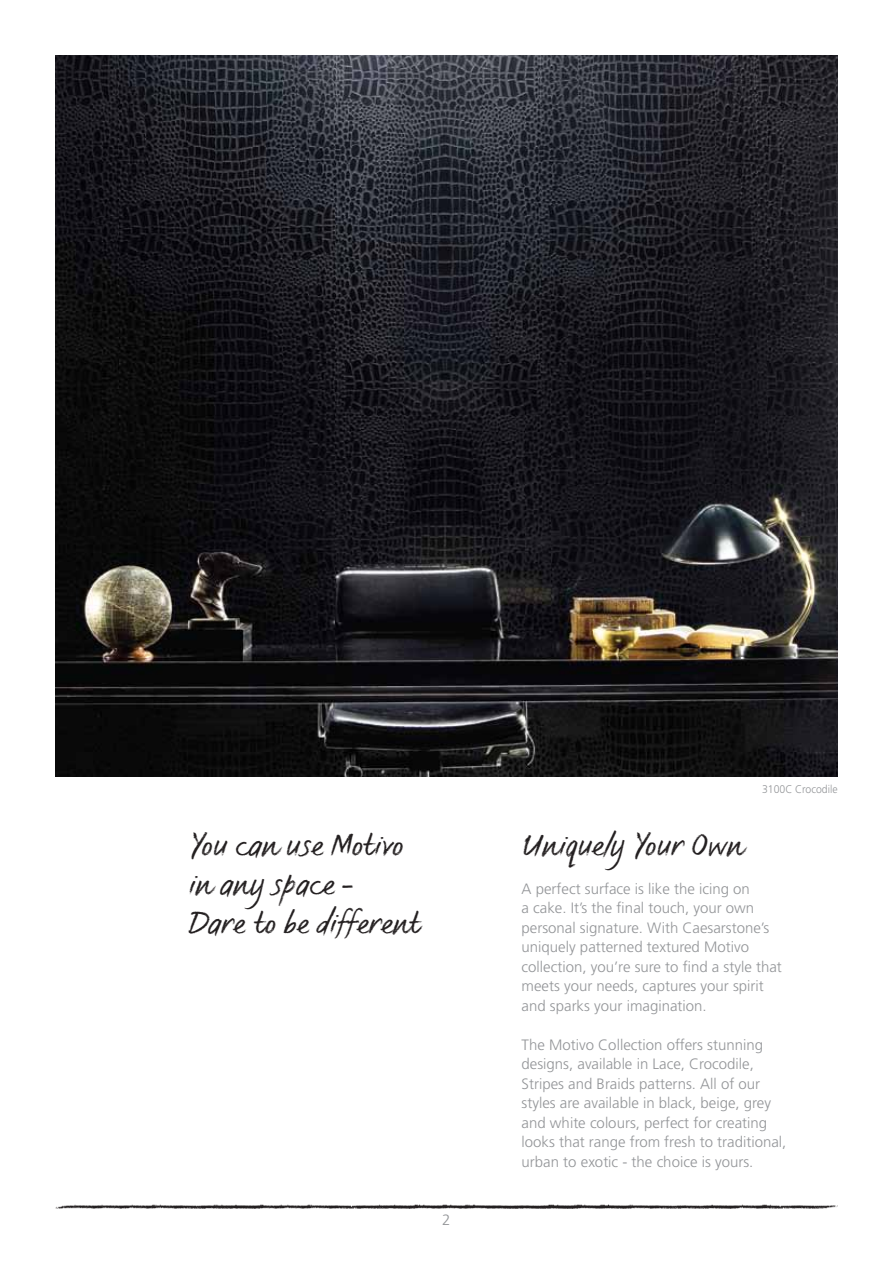
<style>
.page{position:relative;width:893px;height:1263px;background:#fff}
.page>*{position:absolute;margin:0;border:0;box-sizing:border-box;transform-origin:0 0}
.t1{font:31.5px/39px "FS Sammy";color:#231f20}
.t2{font:300 15px/19.5px "Frutiger LT Std";color:#939598}
.t3{font:300 11.1px "Frutiger LT Std";color:#939598;scale:.94 1}
</style>
<div class="page">
<img style="left:55px;top:1204px;width:783px;height:4px">
<img style="left:55px;top:55px;width:783px;height:722px">
<p class="t3" style="left:762px;top:783px;width:82px">3100C Crocodile</p>
<h1 class="t1" style="left:189px;top:824px;width:217px">You can use Motivo</h1>
<h1 class="t1" style="left:522px;top:824px;width:223px">Uniquely Your Own</h1>
<h1 class="t1" style="left:189px;top:863px;width:233px">in any space -<br>Dare to be different</h1>
<p class="t2" style="left:522px;top:879px;width:262px">A perfect surface is like the icing on<br>a cake. It’s the final touch, your own personal signature. With Caesarstone’s uniquely patterned textured Motivo collection, you’re sure to find a style that meets your needs, captures your spirit and sparks your imagination.</p>
<p class="t2" style="left:522px;top:1035px;width:266px">The Motivo Collection offers stunning designs, available in Lace, Crocodile, Stripes and Braids patterns. All of our styles are available in black, beige, grey and white colours, perfect for creating looks that range from fresh to traditional, urban to exotic - the choice is yours.</p>
<p class="t2" style="left:442px;top:1211px;width:10px">2</p>
</div>
